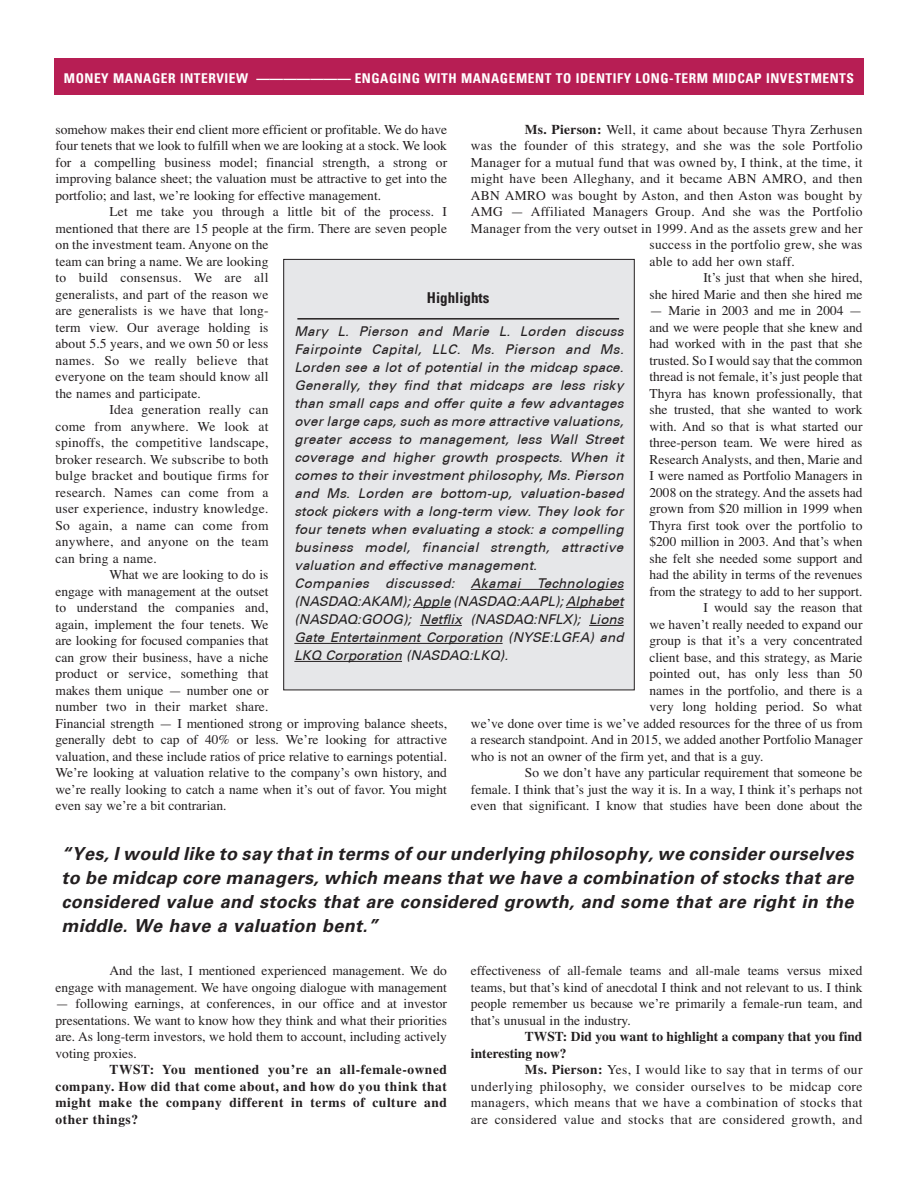
<style>
.page{position:relative;width:918px;height:1188px;background:#fff}
.page>*{position:absolute;margin:0;border:0;box-sizing:border-box;transform-origin:0 0}
.pullquote{font:italic 700 18px/24px "Univers";letter-spacing:.02em;color:#231f20;text-align:justify}
.t1{font:700 condensed 15px "Univers LT";color:#231f20}
.Body_Text{font:13.5px/16.5px "Times";color:#231f20;text-align:justify}
.Highlights{font:italic 13.5px/18px "Univers CE";color:#231f20;text-align:justify}
.Body_Text-2{font:13.5px "Times";letter-spacing:.02em;color:#231f20}
.Body_Text-3{font:700 13.5px/16.5px "Times";color:#231f20;text-align:justify}
.t2{font:700 condensed 13.5px "Univers LT";letter-spacing:.04em;color:#fff}
.s1{font-weight:700}
</style>
<div class="page">
<div style="left:54px;top:58px;width:810px;height:36px;background:#b71e54"></div>
<div style="left:284px;top:259px;width:350px;height:431px;background:#e6e7e9"></div>
<hr style="left:297px;top:318px;width:322px;height:2px;background:#231f20">
<hr style="left:471px;top:589px;width:153px;height:1px;background:#231f20">
<hr style="left:413px;top:607px;width:38px;height:1px;background:#231f20">
<hr style="left:566px;top:607px;width:58px;height:1px;background:#231f20">
<hr style="left:420px;top:625px;width:42px;height:1px;background:#231f20">
<hr style="left:589px;top:625px;width:35px;height:1px;background:#231f20">
<hr style="left:294px;top:643px;width:209px;height:1px;background:#231f20">
<hr style="left:294px;top:661px;width:108px;height:1px;background:#231f20">
<p class="t2" style="left:64px;top:70px;width:792px">MONEY MANAGER INTERVIEW ——————— ENGAGING WITH MANAGEMENT TO IDENTIFY LONG-TERM MIDCAP INVESTMENTS</p>
<p class="Body_Text-2" style="left:525px;top:121px;width:339px"><span class="s1">Ms. Pierson:</span> Well, it came about because Thyra Zerhusen</p>
<p class="Body_Text-2" style="left:471px;top:137px;width:393px">was the founder of this strategy, and she was the sole Portfolio</p>
<p class="Body_Text-2" style="left:471px;top:154px;width:393px">Manager for a mutual fund that was owned by, I think, at the time, it</p>
<p class="Body_Text-2" style="left:471px;top:170px;width:393px">might have been Alleghany, and it became ABN AMRO, and then</p>
<p class="Body_Text-2" style="left:471px;top:187px;width:393px">ABN AMRO was bought by Aston, and then Aston was bought by</p>
<p class="Body_Text-2" style="left:471px;top:203px;width:393px">AMG — Affiliated Managers Group. And she was the Portfolio</p>
<p class="Body_Text-2" style="left:471px;top:220px;width:393px">Manager from the very outset in 1999. And as the assets grew and her</p>
<p class="Body_Text-2" style="left:649px;top:236px;width:215px">success in the portfolio grew, she was</p>
<p class="Body_Text-2" style="left:649px;top:253px;width:147px">able to add her own staff.</p>
<p class="Body_Text" style="left:649px;top:270px;width:215px;text-align:right">It’s just that when she hired,<br>she hired Marie and then she hired me</p>
<p class="Body_Text" style="left:649px;top:303px;width:215px">— Marie in 2003 and me in 2004 — and we were people that she knew and had worked with in the past that she trusted. So I would say that the common thread is not female, it’s just people that Thyra has known professionally, that she trusted, that she wanted to work with. And so that is what started our three-person team. We were hired as Research Analysts, and then, Marie and I were named as Portfolio Managers in 2008 on the strategy. And the assets had grown from $20 million in 1999 when Thyra first took over the portfolio to $200 million in 2003. And that’s when she felt she needed some support and had the ability in terms of the revenues from the strategy to add to her support.</p>
<p class="Body_Text" style="left:703px;top:600px;width:161px">I would say the reason that</p>
<p class="Body_Text" style="left:649px;top:617px;width:215px">we haven’t really needed to expand our</p>
<p class="Body_Text" style="left:649px;top:633px;width:215px">group is that it’s a very concentrated</p>
<p class="Body_Text" style="left:649px;top:650px;width:215px">client base, and this strategy, as Marie</p>
<p class="Body_Text" style="left:649px;top:666px;width:214px">pointed out, has only less than 50</p>
<p class="Body_Text" style="left:649px;top:683px;width:215px">names in the portfolio, and there is a</p>
<p class="Body_Text" style="left:649px;top:699px;width:214px">very long holding period. So what</p>
<p class="Body_Text" style="left:471px;top:716px;width:393px">we’ve done over time is we’ve added resources for the three of us from</p>
<p class="Body_Text" style="left:471px;top:732px;width:393px">a research standpoint. And in 2015, we added another Portfolio Manager</p>
<p class="Body_Text" style="left:471px;top:749px;width:294px">who is not an owner of the firm yet, and that is a guy.</p>
<p class="Body_Text" style="left:471px;top:765px;width:393px;text-indent:54px">So we don’t have any particular requirement that someone be female. I think that’s just the way it is. In a way, I think it’s perhaps not even that significant. I know that studies have been done about the</p>
<p class="Body_Text" style="left:56px;top:122px;width:393px">somehow makes their end client more efficient or profitable. We do have four tenets that we look to fulfill when we are looking at a stock. We look for a compelling business model; financial strength, a strong or improving balance sheet; the valuation must be attractive to get into the portfolio; and last, we’re looking for effective management.</p>
<p class="Body_Text" style="left:56px;top:204px;width:393px;text-align:left;text-indent:54px">Let me take you through a little bit of the process. I mentioned that there are 15 people at the firm. There are seven people on the investment team. Anyone on the<br>team can bring a name. We are looking<br>to build consensus. We are all<br>generalists, and part of the reason we<br>are generalists is we have that long-<br>term view. Our average holding is<br>about 5.5 years, and we own 50 or less<br>names. So we really believe that<br>everyone on the team should know all<br>the names and participate.</p>
<p class="Body_Text" style="left:56px;top:402px;width:215px;text-indent:54px">Idea generation really can come from anywhere. We look at spinoffs, the competitive landscape, broker research. We subscribe to both bulge bracket and boutique firms for research. Names can come from a user experience, industry knowledge.<br>So again, a name can come from anywhere, and anyone on the team can bring a name.</p>
<p class="Body_Text" style="left:56px;top:567px;width:393px;text-align:left;text-indent:54px">What we are looking to do is<br>engage with management at the outset<br>to understand the companies and,<br>again, implement the four tenets. We<br>are looking for focused companies that<br>can grow their business, have a niche<br>product or service, something that<br>makes them unique — number one or<br>number two in their market share.<br>Financial strength — I mentioned strong or improving balance sheets, generally debt to cap of 40% or less. We’re looking for attractive valuation, and these include ratios of price relative to earnings potential.<br>We’re looking at valuation relative to the company’s own history, and we’re really looking to catch a name when it’s out of favor. You might even say we’re a bit contrarian.</p>
<p class="t1" style="left:427px;top:288px;width:64px">Highlights</p>
<p class="Highlights" style="left:294px;top:323px;width:331px">Mary L. Pierson and Marie L. Lorden discuss Fairpointe Capital, LLC. Ms. Pierson and Ms.<br>Lorden see a lot of potential in the midcap space.<br>Generally, they find that midcaps are less risky than small caps and offer quite a few advantages over large caps, such as more attractive valuations, greater access to management, less Wall Street coverage and higher growth prospects. When it comes to their investment philosophy, Ms. Pierson and Ms. Lorden are bottom-up, valuation-based stock pickers with a long-term view. They look for four tenets when evaluating a stock: a compelling business model, financial strength, attractive valuation and effective management.</p>
<p class="Highlights" style="left:294px;top:575px;width:331px">Companies discussed: Akamai Technologies (NASDAQ:AKAM); Apple (NASDAQ:AAPL); Alphabet (NASDAQ:GOOG); Netflix (NASDAQ:NFLX); Lions Gate Entertainment Corporation (NYSE:LGF.A) and LKQ Corporation (NASDAQ:LKQ).</p>
<p class="pullquote" style="left:62px;top:842px;width:794px">“Yes, I would like to say that in terms of our underlying philosophy, we consider ourselves to be midcap core managers, which means that we have a combination of stocks that are considered value and stocks that are considered growth, and some that are right in the middle. We have a valuation bent.”</p>
<p class="Body_Text" style="left:56px;top:963px;width:393px;text-align:right">And the last, I mentioned experienced management. We do<br>engage with management. We have ongoing dialogue with management</p>
<p class="Body_Text" style="left:56px;top:996px;width:393px">— following earnings, at conferences, in our office and at investor presentations. We want to know how they think and what their priorities are. As long-term investors, we hold them to account, including actively voting proxies.</p>
<p class="Body_Text-3" style="left:56px;top:1062px;width:393px;text-indent:54px">TWST: You mentioned you’re an all-female-owned company. How did that come about, and how do you think that might make the company different in terms of culture and other things?</p>
<p class="Body_Text" style="left:471px;top:963px;width:393px">effectiveness of all-female teams and all-male teams versus mixed teams, but that’s kind of anecdotal I think and not relevant to us. I think people remember us because we’re primarily a female-run team, and that’s unusual in the industry.</p>
<p class="Body_Text-3" style="left:471px;top:1029px;width:393px;text-indent:54px">TWST: Did you want to highlight a company that you find interesting now?</p>
<p class="Body_Text" style="left:471px;top:1062px;width:393px;text-indent:54px"><span class="s1">Ms. Pierson:</span> Yes, I would like to say that in terms of our underlying philosophy, we consider ourselves to be midcap core managers, which means that we have a combination of stocks that are considered value and stocks that are considered growth, and</p>
</div>
